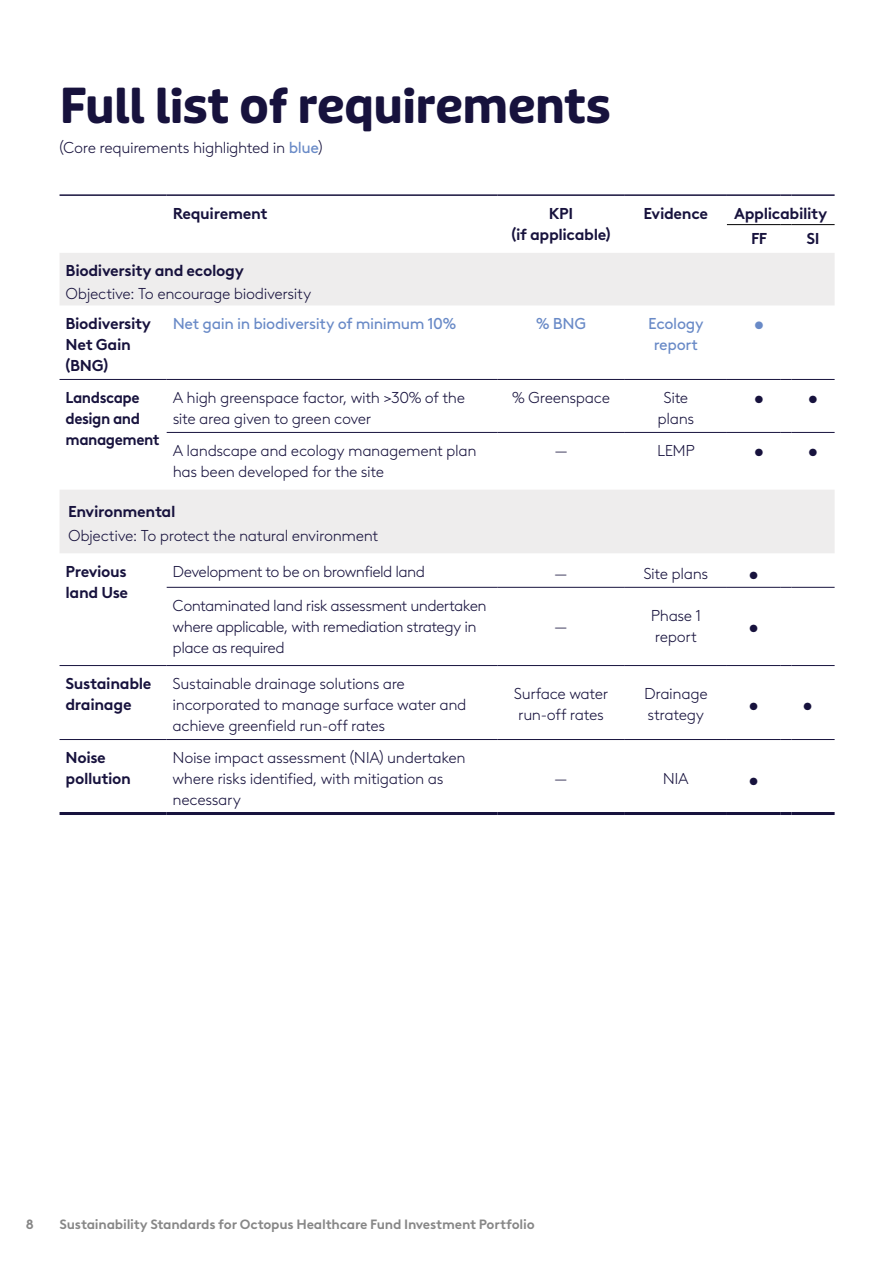
<style>
.page{position:relative;width:893px;height:1263px;background:#fff}
.page>*{position:absolute;margin:0;border:0;box-sizing:border-box;transform-origin:0 0}
.t1{font:700 48px "Puffin Display Soft";letter-spacing:-.01em;color:#17123d}
.t2{font:300 15.75px/21px "Brown LL";letter-spacing:-.025em;color:#17123d}
.t3{font:700 15.75px/21px "Brown LL";letter-spacing:-.025em;color:#17123d}
.t4{font:15.75px/21px "Brown LL";letter-spacing:-.025em;color:#698ac7;text-align:center}
.t5{font:700 15.75px/21px "Brown LL";letter-spacing:-.025em;color:#17123d;scale:.95 1}
.t6{font:700 13.5px "Brown LL";letter-spacing:-.015em;color:#878787}
.s1{font-weight:400;color:#698ac7}
</style>
<div class="page">
<svg style="left:60px;top:253px;width:775px;height:300px"></svg>
<hr style="left:727px;top:224px;width:54px;height:1px;background:#000">
<hr style="left:791px;top:224px;width:44px;height:1px;background:#000">
<hr style="left:60px;top:379px;width:107px;height:1px;background:#17123d">
<hr style="left:167px;top:379px;width:330px;height:1px;background:#17123d">
<hr style="left:497px;top:379px;width:128px;height:1px;background:#17123d">
<hr style="left:625px;top:379px;width:102px;height:1px;background:#17123d">
<hr style="left:727px;top:379px;width:54px;height:1px;background:#17123d">
<hr style="left:791px;top:379px;width:44px;height:1px;background:#17123d">
<hr style="left:167px;top:432px;width:330px;height:1px;background:#17123d">
<hr style="left:497px;top:432px;width:128px;height:1px;background:#17123d">
<hr style="left:625px;top:432px;width:102px;height:1px;background:#17123d">
<hr style="left:727px;top:432px;width:54px;height:1px;background:#17123d">
<hr style="left:791px;top:432px;width:44px;height:1px;background:#17123d">
<hr style="left:167px;top:587px;width:330px;height:1px;background:#17123d">
<hr style="left:497px;top:587px;width:128px;height:1px;background:#17123d">
<hr style="left:625px;top:587px;width:102px;height:1px;background:#17123d">
<hr style="left:727px;top:587px;width:54px;height:1px;background:#17123d">
<hr style="left:791px;top:587px;width:44px;height:1px;background:#17123d">
<hr style="left:60px;top:665px;width:107px;height:1px;background:#17123d">
<hr style="left:167px;top:665px;width:330px;height:1px;background:#17123d">
<hr style="left:497px;top:665px;width:128px;height:1px;background:#17123d">
<hr style="left:625px;top:665px;width:102px;height:1px;background:#17123d">
<hr style="left:727px;top:665px;width:54px;height:1px;background:#17123d">
<hr style="left:791px;top:665px;width:44px;height:1px;background:#17123d">
<hr style="left:60px;top:194px;width:107px;height:2px;background:#17123d">
<hr style="left:167px;top:194px;width:330px;height:2px;background:#17123d">
<hr style="left:497px;top:194px;width:128px;height:2px;background:#17123d">
<hr style="left:625px;top:194px;width:102px;height:2px;background:#17123d">
<hr style="left:727px;top:194px;width:54px;height:2px;background:#17123d">
<svg style="left:781px;top:194px;width:10px;height:2px"></svg>
<hr style="left:791px;top:194px;width:44px;height:2px;background:#17123d">
<hr style="left:60px;top:812px;width:107px;height:3px;background:#17123d">
<hr style="left:167px;top:812px;width:330px;height:3px;background:#17123d">
<hr style="left:497px;top:812px;width:128px;height:3px;background:#17123d">
<hr style="left:625px;top:812px;width:102px;height:3px;background:#17123d">
<hr style="left:727px;top:812px;width:54px;height:3px;background:#17123d">
<svg style="left:781px;top:812px;width:10px;height:3px"></svg>
<hr style="left:791px;top:812px;width:44px;height:3px;background:#17123d">
<hr style="left:60px;top:739px;width:107px;height:1px;background:#17123d">
<hr style="left:167px;top:739px;width:330px;height:1px;background:#17123d">
<hr style="left:497px;top:739px;width:128px;height:1px;background:#17123d">
<hr style="left:625px;top:739px;width:102px;height:1px;background:#17123d">
<hr style="left:727px;top:739px;width:54px;height:1px;background:#17123d">
<hr style="left:791px;top:739px;width:44px;height:1px;background:#17123d">
<h1 class="t1" style="left:60px;top:77px;width:553px">Full list of requirements</h1>
<p class="t2" style="left:60px;top:136px;width:265px">(Core requirements highlighted in <span class="s1">blue</span>)</p>
<p class="t3" style="left:173px;top:201px;width:96px">Requirement</p>
<p class="t3" style="left:511px;top:201px;width:101px;text-align:center">KPI<br>(if applicable)</p>
<p class="t3" style="left:644px;top:201px;width:66px">Evidence</p>
<p class="t3" style="left:751px;top:199px;width:78px;line-height:25.2px;text-indent:-17px">Applicability<br>FF</p>
<p class="t3" style="left:806px;top:226px;width:15px">SI</p>
<p class="t3" style="left:66px;top:259px;width:180px">Biodiversity and ecology</p>
<p class="t2" style="left:66px;top:283px;width:247px">Objective: To encourage biodiversity</p>
<p class="t3" style="left:66px;top:312px;width:87px">Biodiversity<br>Net Gain (BNG)</p>
<p class="t4" style="left:173px;top:312px;width:285px">Net gain in biodiversity of minimum 10%</p>
<p class="t4" style="left:536px;top:312px;width:51px">% BNG</p>
<p class="t4" style="left:648px;top:312px;width:57px">Ecology report</p>
<p class="t4" style="left:754px;top:312px;width:11px">•</p>
<p class="t5" style="left:66px;top:386px;width:101px">Landscape design and management</p>
<p class="t2" style="left:173px;top:386px;width:294px">A high greenspace factor, with &gt;30% of the site area given to green cover</p>
<p class="t2" style="left:512px;top:386px;width:99px">% Greenspace</p>
<p class="t2" style="left:658px;top:386px;width:38px;text-align:center">Site plans</p>
<p class="t2" style="left:754px;top:386px;width:11px">•</p>
<p class="t2" style="left:808px;top:386px;width:11px">•</p>
<p class="t2" style="left:173px;top:439px;width:306px">A landscape and ecology management plan has been developed for the site</p>
<p class="t2" style="left:554px;top:439px;width:15px">—</p>
<p class="t2" style="left:657px;top:439px;width:39px">LEMP</p>
<p class="t2" style="left:754px;top:439px;width:11px">•</p>
<p class="t2" style="left:808px;top:439px;width:11px">•</p>
<p class="t3" style="left:68px;top:500px;width:109px">Environmental</p>
<p class="t2" style="left:68px;top:524px;width:312px">Objective: To protect the natural environment</p>
<p class="t3" style="left:65px;top:559px;width:64px">Previous land Use</p>
<p class="t2" style="left:173px;top:560px;width:254px">Development to be on brownfield land</p>
<p class="t2" style="left:554px;top:562px;width:15px">—</p>
<p class="t2" style="left:643px;top:562px;width:66px">Site plans</p>
<p class="t2" style="left:749px;top:562px;width:11px">•</p>
<p class="t2" style="left:173px;top:594px;width:316px">Contaminated land risk assessment undertaken where applicable, with remediation strategy in place as required</p>
<p class="t2" style="left:651px;top:604px;width:51px">Phase 1 report</p>
<p class="t2" style="left:749px;top:615px;width:11px">•</p>
<p class="t2" style="left:554px;top:615px;width:15px">—</p>
<p class="t3" style="left:65px;top:672px;width:88px">Sustainable drainage</p>
<p class="t2" style="left:173px;top:672px;width:295px">Sustainable drainage solutions are incorporated to manage surface water and achieve greenfield run-off rates</p>
<p class="t2" style="left:514px;top:683px;width:96px">Surface water run-off rates</p>
<p class="t2" style="left:644px;top:683px;width:65px">Drainage strategy</p>
<p class="t2" style="left:749px;top:693px;width:11px">•</p>
<p class="t2" style="left:803px;top:693px;width:11px">•</p>
<p class="t3" style="left:65px;top:745px;width:67px">Noise pollution</p>
<p class="t2" style="left:173px;top:746px;width:295px">Noise impact assessment (NIA) undertaken where risks identified, with mitigation as necessary</p>
<p class="t2" style="left:554px;top:767px;width:15px">—</p>
<p class="t2" style="left:663px;top:767px;width:28px">NIA</p>
<p class="t2" style="left:749px;top:768px;width:11px">•</p>
<p class="t6" style="left:26px;top:1214px;width:10px">8</p>
<p class="t6" style="left:60px;top:1214px;width:477px">Sustainability Standards for Octopus Healthcare Fund Investment Portfolio</p>
</div>
